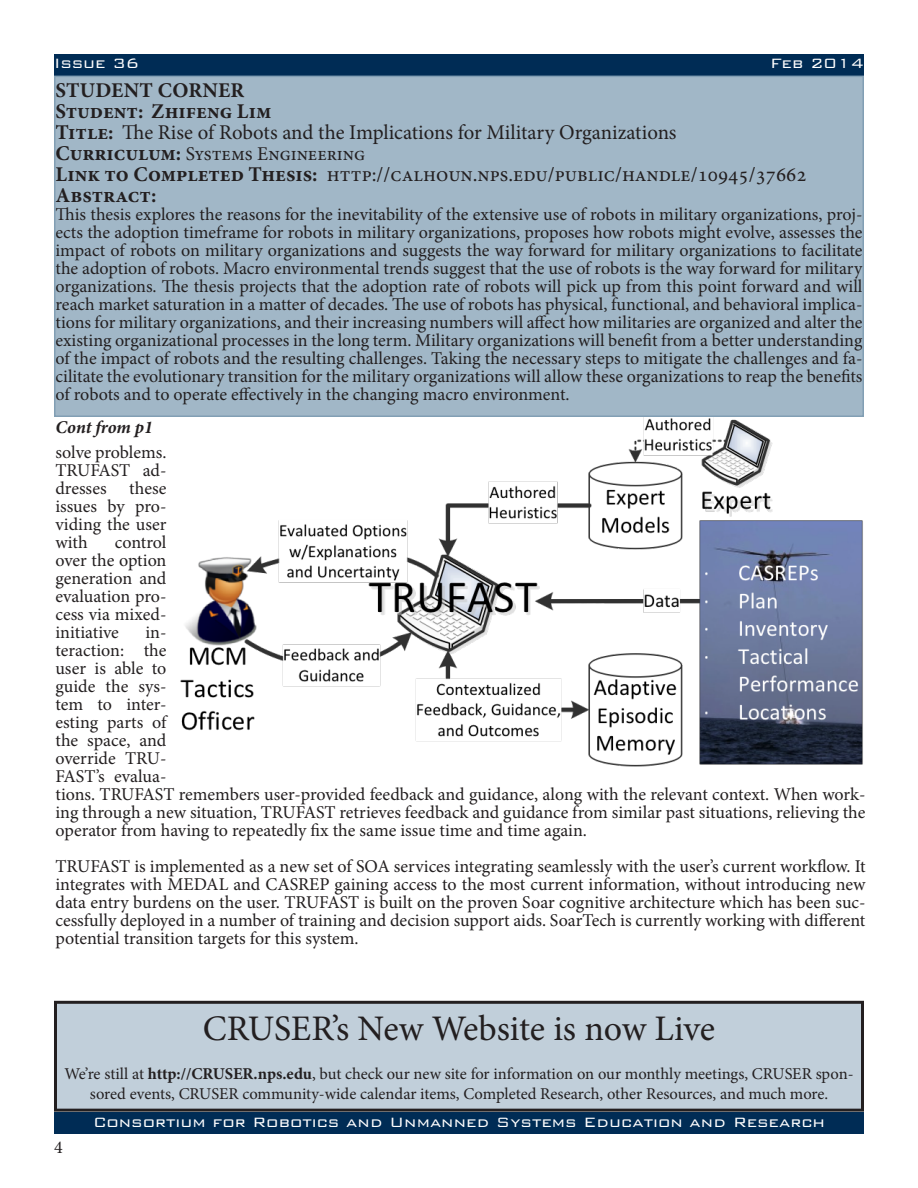
<style>
.page{position:relative;width:918px;height:1188px;background:#fff}
.page>*{position:absolute;margin:0;border:0;box-sizing:border-box;transform-origin:0 0}
.t1{font:36px "Minion Pro";letter-spacing:-.005em;color:#231f20}
.t2{font:21px/21px "Minion Pro";color:#231f20}
.t3{font:700 21px "Minion Pro";color:#231f20}
.t4{font:19.5px "Minion Pro";color:#231f20}
.t5{font:18px/18px "Minion Pro";color:#231f20;text-align:justify}
.t6{font:300 18px "Bank Gothic";color:#fff}
.t7{font:italic 700 18px "Minion Pro";letter-spacing:-.005em;color:#231f20}
.t8{font:16.5px/19.8px "Minion Pro";color:#231f20;text-align:center}
.s1{font-weight:700}
.s2{font-weight:700;font-size:21px}
</style>
<div class="page">
<div style="left:54px;top:54px;width:810px;height:22px;background:#002c55"></div>
<div style="left:54px;top:1112px;width:810px;height:22px;background:#002c55"></div>
<div style="left:55px;top:76px;width:808px;height:340px;background:#a1b7c7"></div>
<div style="left:54px;top:76px;width:810px;height:341px;border:2px solid #829fb4"></div>
<img style="left:180px;top:417px;width:683px;height:350px">
<div style="left:56px;top:1002px;width:806px;height:108px;background:#c1cfda"></div>
<div style="left:54px;top:1001px;width:810px;height:111px;border:3px solid #231f20"></div>
<p class="t6" style="left:54px;top:50px;width:87px">Issue 36</p>
<p class="t6" style="left:770px;top:50px;width:95px">Feb 2014</p>
<p class="t3" style="left:56px;top:75px;width:26px">Student</p>
<p class="t2" style="left:55px;top:80px;width:623px;text-indent:102px"><span class="s1">Corner<br>Student: Zhifeng Lim<br>Title:</span> The Rise of Robots and the Implications for Military Organizations</p>
<p class="t4" style="left:56px;top:141px;width:311px"><span class="s2">Curriculum:</span> Systems Engineering</p>
<p class="t2" style="left:56px;top:163px;width:753px;line-height:21.6px"><span class="s1">Link to Completed Thesis:</span> http://calhoun.nps.edu/public/handle/10945/37662<br><span class="s1">Abstract:</span></p>
<p class="t5" style="left:56px;top:206px;width:809px">This thesis explores the reasons for the inevitability of the extensive use of robots in military organizations, proj&shy;ects the adoption timeframe for robots in military organizations, proposes how robots might evolve, assesses the impact of robots on military organizations and suggests the way forward for military organizations to facilitate the adoption of robots. Macro environmental trends suggest that the use of robots is the way forward for military organizations. The thesis projects that the adoption rate of robots will pick up from this point forward and will reach market saturation in a matter of decades. The use of robots has physical, functional, and behavioral implica&shy;tions for military organizations, and their increasing numbers will affect how militaries are organized and alter the existing organizational processes in the long term. Military organizations will benefit from a better understanding of the impact of robots and the resulting challenges. Taking the necessary steps to mitigate the challenges and fa&shy;cilitate the evolutionary transition for the military organizations will allow these organizations to reap the benefits of robots and to operate effectively in the changing macro environment.</p>
<p class="t7" style="left:56px;top:415px;width:99px">Cont from p1</p>
<p class="t5" style="left:55px;top:443px;width:113px">solve problems.<br>TRUFAST ad&shy;dresses</p>
<p class="t5" style="left:55px;top:479px;width:113px;text-indent:74px">these issues by pro&shy;viding the user with</p>
<p class="t5" style="left:55px;top:533px;width:113px;text-indent:59px">control over the option generation and evaluation pro&shy;cess via mixed&shy;initiative</p>
<p class="t5" style="left:55px;top:623px;width:812px;text-align:left;text-indent:90px">in-<br>teraction: the<br>user is able to<br>guide the sys-<br>tem to inter-<br>esting parts of<br>the space, and<br>override TRU-<br>FAST’s evalua-<br>tions. TRUFAST remembers user-provided feedback and guidance, along with the relevant context. When work&shy;ing through a new situation, TRUFAST retrieves feedback and guidance from similar past situations, relieving the operator from having to repeatedly fix the same issue time and time again.</p>
<p class="t5" style="left:55px;top:857px;width:812px">TRUFAST is implemented as a new set of SOA services integrating seamlessly with the user’s current workflow. It integrates with MEDAL and CASREP gaining access to the most current information, without introducing new data entry burdens on the user. TRUFAST is built on the proven Soar cognitive architecture which has been suc&shy;cessfully deployed in a number of training and decision support aids. SoarTech is currently working with different potential transition targets for this system.</p>
<h1 class="t1" style="left:203px;top:1004px;width:514px">CRUSER’s New Website is now Live</h1>
<p class="t8" style="left:64px;top:1064px;width:791px">We’re still at <span class="s1">http://CRUSER.nps.edu</span>, but check our new site for information on our monthly meetings, CRUSER spon&shy;sored events, CRUSER community-wide calendar items, Completed Research, other Resources, and much more.</p>
<p class="t5" style="left:54px;top:1138px;width:10px">4</p>
<p class="t6" style="left:93px;top:1108px;width:734px">Consortium for Robotics and Unmanned Systems Education and Research</p>
</div>
